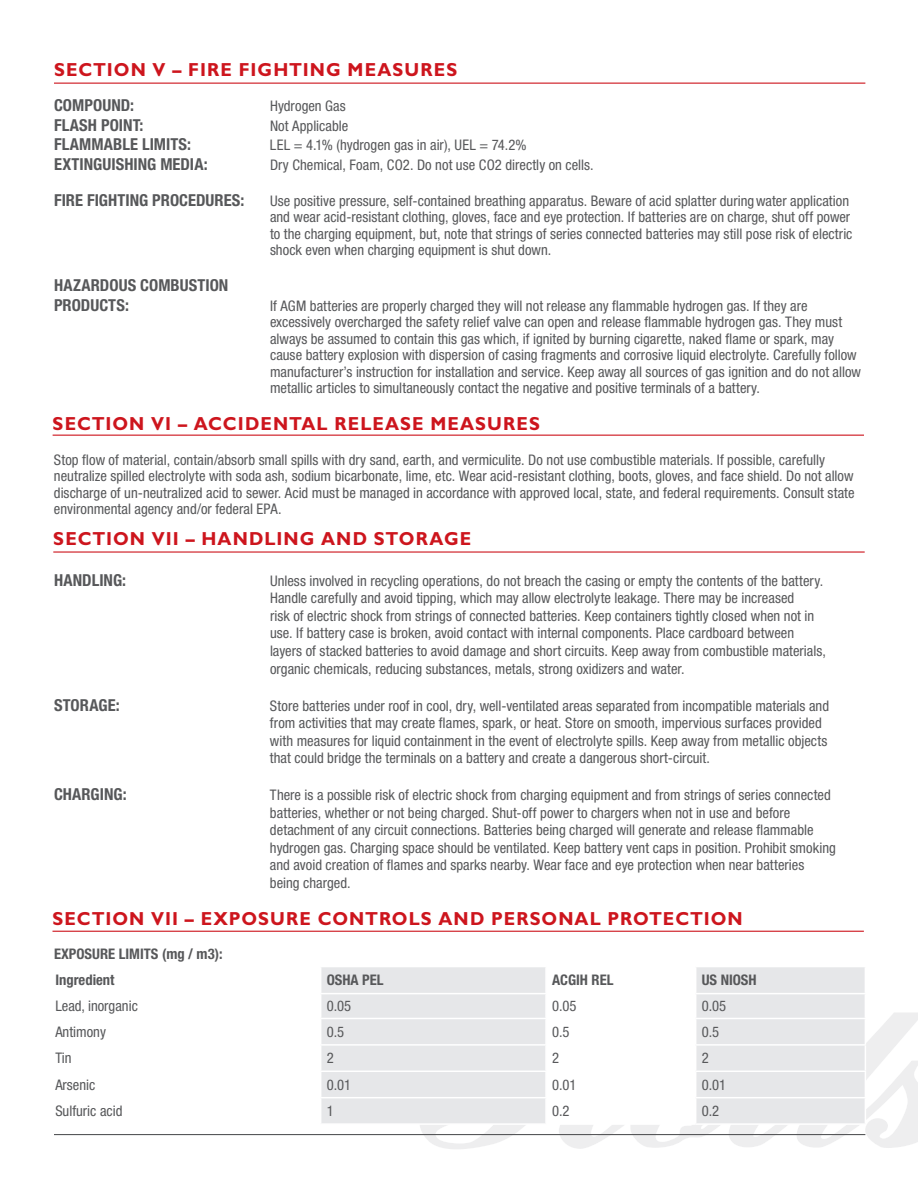
<style>
.page{position:relative;width:918px;height:1188px;background:#fff}
.page>*{position:absolute;margin:0;border:0;box-sizing:border-box;transform-origin:0 0}
.t1{font:700 18.9px "Gill Sans Std";letter-spacing:.06em;color:#cd151d;scale:.95 1}
.t2{font:700 condensed 16.5px/19.5px "Helvetica Neue LT Std";letter-spacing:.005em;color:#57585a}
.t3{font:condensed 14.7px/17.5px "Helvetica Neue LT Std";color:#57585a}
.t4{font:700 condensed 14.7px "Helvetica Neue LT Std";color:#57585a}
</style>
<div class="page">
<svg style="left:419px;top:1013px;width:499px;height:136px"></svg>
<hr style="left:54px;top:1134px;width:811px;height:1px;background:#57585a">
<hr style="left:53px;top:435px;width:811px;height:1px;background:#cd151d">
<hr style="left:54px;top:83px;width:811px;height:1px;background:#cd151d">
<hr style="left:52px;top:931px;width:812px;height:1px;background:#cd151d">
<hr style="left:53px;top:551px;width:812px;height:2px;background:#cd151d">
<svg style="left:321px;top:967px;width:544px;height:156px;fill:#e6e7e9"></svg>
<hr style="left:321px;top:993px;width:225px;height:1px;background:#fff">
<hr style="left:321px;top:1071px;width:225px;height:1px;background:#fff">
<hr style="left:321px;top:1097px;width:225px;height:1px;background:#fff">
<hr style="left:321px;top:1123px;width:225px;height:2px;background:#fff">
<hr style="left:696px;top:1123px;width:170px;height:2px;background:#fff">
<hr style="left:545px;top:1019px;width:2px;height:25px;background:#fff">
<hr style="left:545px;top:1098px;width:2px;height:25px;background:#fff">
<hr style="left:546px;top:1123px;width:150px;height:2px;background:#fff">
<hr style="left:545px;top:967px;width:2px;height:26px;background:#fff">
<hr style="left:546px;top:993px;width:150px;height:1px;background:#fff">
<hr style="left:545px;top:994px;width:2px;height:24px;background:#fff">
<hr style="left:696px;top:993px;width:170px;height:1px;background:#fff">
<hr style="left:696px;top:1018px;width:170px;height:1px;background:#fff">
<hr style="left:321px;top:1018px;width:225px;height:1px;background:#fff">
<hr style="left:546px;top:1018px;width:150px;height:1px;background:#fff">
<svg style="left:695px;top:967px;width:1px;height:156px"></svg>
<hr style="left:321px;top:1044px;width:225px;height:2px;background:#fff">
<hr style="left:546px;top:1044px;width:150px;height:2px;background:#fff">
<hr style="left:545px;top:1046px;width:2px;height:25px;background:#fff">
<hr style="left:696px;top:1044px;width:170px;height:2px;background:#fff">
<hr style="left:546px;top:1071px;width:150px;height:1px;background:#fff">
<hr style="left:545px;top:1072px;width:2px;height:25px;background:#fff">
<hr style="left:696px;top:1071px;width:170px;height:1px;background:#fff">
<svg style="left:865px;top:1013px;width:1px;height:110px"></svg>
<hr style="left:546px;top:1097px;width:150px;height:1px;background:#fff">
<hr style="left:696px;top:1097px;width:170px;height:1px;background:#fff">
<p class="t1" style="left:54px;top:59px;width:426px">SECTION V – FIRE FIGHTING MEASURES</p>
<p class="t2" style="left:54px;top:95px;width:82px">COMPOUND:</p>
<p class="t3" style="left:270px;top:97px;width:77px">Hydrogen Gas</p>
<p class="t2" style="left:54px;top:115px;width:91px">FLASH POINT:</p>
<p class="t3" style="left:270px;top:117px;width:80px">Not Applicable</p>
<p class="t2" style="left:54px;top:134px;width:139px">FLAMMABLE LIMITS:</p>
<p class="t3" style="left:270px;top:136px;width:258px">LEL = 4.1% (hydrogen gas in air), UEL = 74.2%</p>
<p class="t2" style="left:54px;top:154px;width:155px">EXTINGUISHING MEDIA:</p>
<p class="t3" style="left:270px;top:156px;width:325px">Dry Chemical, Foam, CO2. Do not use CO2 directly on cells.</p>
<p class="t2" style="left:54px;top:190px;width:192px">FIRE FIGHTING PROCEDURES:</p>
<p class="t3" style="left:270px;top:192px;width:584px;line-height:16.5px">Use positive pressure, self-contained breathing apparatus. Beware of acid splatter duringwater application and wear acid-resistant clothing, gloves, face and eye protection. If batteries are on charge, shut off power to the charging equipment, but, note that strings of series connected batteries may still pose risk of electric shock even when charging equipment is shut down.</p>
<p class="t2" style="left:54px;top:275px;width:176px">HAZARDOUS COMBUSTION<br>PRODUCTS:</p>
<p class="t3" style="left:270px;top:297px;width:592px;line-height:16.5px">If AGM batteries are properly charged they will not release any flammable hydrogen gas. If they are excessively overcharged the safety relief valve can open and release flammable hydrogen gas. They must always be assumed to contain this gas which, if ignited by burning cigarette, naked flame or spark, may cause battery explosion with dispersion of casing fragments and corrosive liquid electrolyte. Carefully follow manufacturer’s instruction for installation and service. Keep away all sources of gas ignition and do not allow metallic articles to simultaneously contact the negative and positive terminals of a battery.</p>
<p class="t1" style="left:53px;top:413px;width:515px">SECTION VI – ACCIDENTAL RELEASE MEASURES</p>
<p class="t3" style="left:54px;top:451px;width:802px;line-height:16.5px">Stop flow of material, contain/absorb small spills with dry sand, earth, and vermiculite. Do not use combustible materials. If possible, carefully neutralize spilled electrolyte with soda ash, sodium bicarbonate, lime, etc. Wear acid-resistant clothing, boots, gloves, and face shield. Do not allow discharge of un-neutralized acid to sewer. Acid must be managed in accordance with approved local, state, and federal requirements. Consult state environmental agency and/or federal EPA.</p>
<p class="t1" style="left:53px;top:528px;width:441px">SECTION VII – HANDLING AND STORAGE</p>
<p class="t2" style="left:54px;top:570px;width:74px">HANDLING:</p>
<p class="t3" style="left:270px;top:572px;width:557px">Unless involved in recycling operations, do not breach the casing or empty the contents of the battery.<br>Handle carefully and avoid tipping, which may allow electrolyte leakage. There may be increased<br>risk of electric shock from strings of connected batteries. Keep containers tightly closed when not in use. If battery case is broken, avoid contact with internal components. Place cardboard between layers of stacked batteries to avoid damage and short circuits. Keep away from combustible materials, organic chemicals, reducing substances, metals, strong oxidizers and water.</p>
<p class="t2" style="left:54px;top:695px;width:67px">STORAGE:</p>
<p class="t3" style="left:270px;top:696px;width:561px">Store batteries under roof in cool, dry, well-ventilated areas separated from incompatible materials and from activities that may create flames, spark, or heat. Store on smooth, impervious surfaces provided with measures for liquid containment in the event of electrolyte spills. Keep away from metallic objects that could bridge the terminals on a battery and create a dangerous short-circuit.</p>
<p class="t2" style="left:54px;top:784px;width:74px">CHARGING:</p>
<p class="t3" style="left:270px;top:786px;width:567px">There is a possible risk of electric shock from charging equipment and from strings of series connected batteries, whether or not being charged. Shut-off power to chargers when not in use and before detachment of any circuit connections. Batteries being charged will generate and release flammable hydrogen gas. Charging space should be ventilated. Keep battery vent caps in position. Prohibit smoking and avoid creation of flames and sparks nearby. Wear face and eye protection when near batteries being charged.</p>
<p class="t1" style="left:52px;top:907px;width:728px">SECTION VII – EXPOSURE CONTROLS AND PERSONAL PROTECTION</p>
<p class="t4" style="left:54px;top:945px;width:170px">EXPOSURE LIMITS (mg / m3):</p>
<p class="t4" style="left:55px;top:971px;width:61px">Ingredient</p>
<p class="t4" style="left:327px;top:971px;width:58px">OSHA PEL</p>
<p class="t4" style="left:552px;top:971px;width:63px">ACGIH REL</p>
<p class="t4" style="left:702px;top:971px;width:56px">US NIOSH</p>
<p class="t3" style="left:55px;top:997px;width:84px">Lead, inorganic</p>
<p class="t3" style="left:327px;top:997px;width:26px">0.05</p>
<p class="t3" style="left:552px;top:997px;width:26px">0.05</p>
<p class="t3" style="left:702px;top:997px;width:26px">0.05</p>
<p class="t3" style="left:55px;top:1023px;width:52px">Antimony</p>
<p class="t3" style="left:327px;top:1023px;width:19px">0.5</p>
<p class="t3" style="left:552px;top:1023px;width:19px">0.5</p>
<p class="t3" style="left:702px;top:1023px;width:19px">0.5</p>
<p class="t3" style="left:55px;top:1049px;width:18px">Tin</p>
<p class="t3" style="left:327px;top:1049px;width:9px">2</p>
<p class="t3" style="left:552px;top:1049px;width:9px">2</p>
<p class="t3" style="left:702px;top:1049px;width:9px">2</p>
<p class="t3" style="left:55px;top:1076px;width:42px">Arsenic</p>
<p class="t3" style="left:327px;top:1076px;width:26px">0.01</p>
<p class="t3" style="left:552px;top:1076px;width:26px">0.01</p>
<p class="t3" style="left:702px;top:1076px;width:26px">0.01</p>
<p class="t3" style="left:55px;top:1102px;width:69px">Sulfuric acid</p>
<p class="t3" style="left:327px;top:1102px;width:9px">1</p>
<p class="t3" style="left:552px;top:1102px;width:19px">0.2</p>
<p class="t3" style="left:702px;top:1102px;width:19px">0.2</p>
</div>
